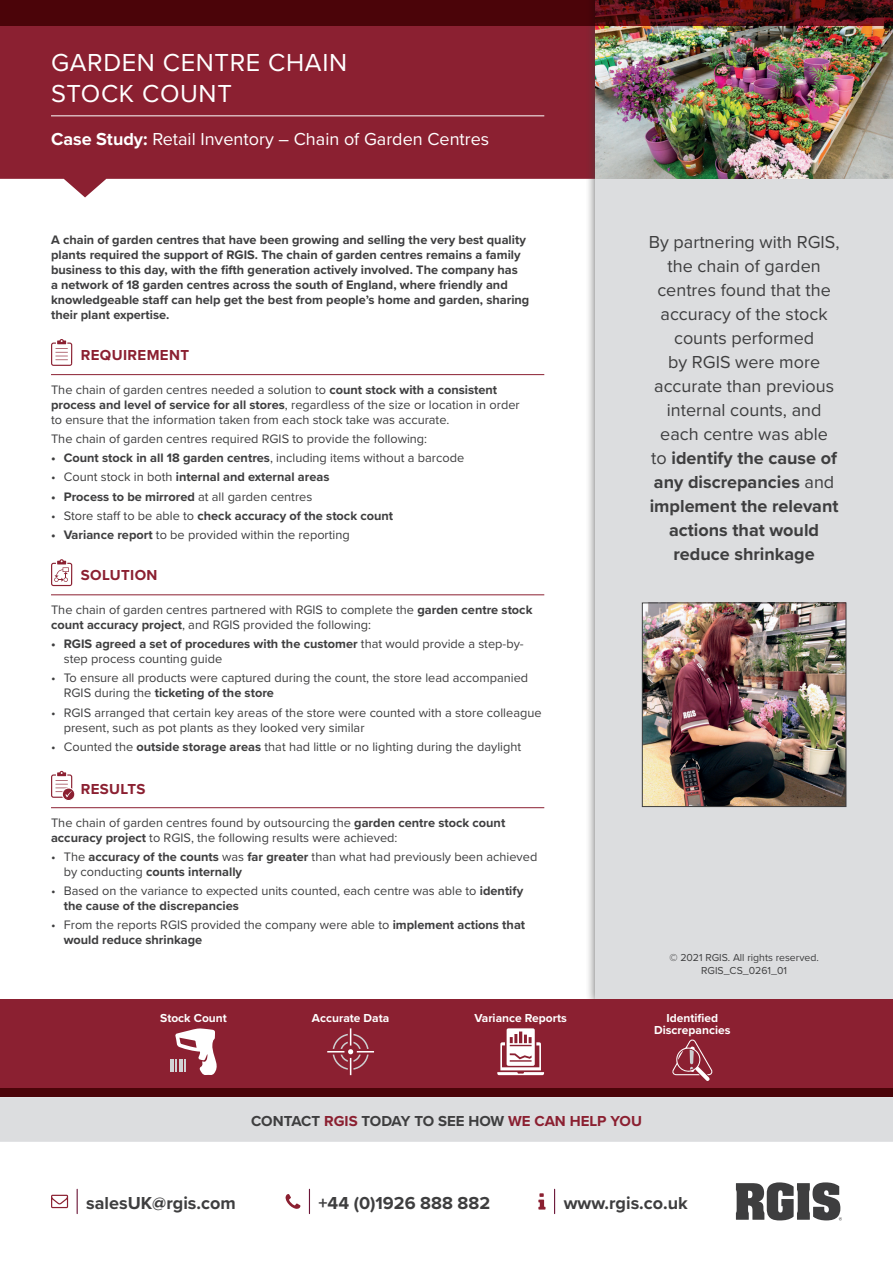
<style>
.page{position:relative;width:893px;height:1263px;background:#fff}
.page>*{position:absolute;margin:0;border:0;box-sizing:border-box;transform-origin:0 0}
.t1{font:25.5px/30.6px "Proxima Nova";letter-spacing:.025em;color:#fff}
.t2{font:18px/24px "Proxima Nova";color:#3e3e3f;text-align:center}
.t3{font:700 18px "Proxima Nova";color:#3e3e3f}
.t4{font:18px "Proxima Nova";color:#fff}
.t5{font:700 15px "Proxima Nova";color:#3e3e3f}
.t6{font:700 15px "Proxima Nova";letter-spacing:.025em;color:#8b2031}
.t7{font:12.75px/15px "Proxima Nova";color:#3e3e3f}
.t8{font:700 12.75px/15px "Proxima Nova";color:#3e3e3f}
.t9{font:700 12px/12px "Proxima Nova";color:#fff;text-align:center}
.t10{font:10.5px/12.6px "Proxima Nova";color:#3e3e3f;text-align:center}
.s1{font-weight:700}
.s2{font-weight:400}
.s3{color:#8b2031}
</style>
<div class="page">
<svg style="left:554px;top:1189px;width:1px;height:24px"></svg>
<svg style="left:538px;top:1193px;width:7px;height:16px"></svg>
<svg style="left:77px;top:1189px;width:1px;height:24px"></svg>
<svg style="left:51px;top:1195px;width:17px;height:13px"></svg>
<svg style="left:309px;top:1189px;width:1px;height:24px"></svg>
<svg style="left:286px;top:1194px;width:14px;height:15px"></svg>
<svg style="left:736px;top:1182px;width:106px;height:38px"></svg>
<div style="left:0;top:1097px;width:893px;height:45px;background:#dcdddf"></div>
<svg style="left:0;top:26px;width:585px;height:171px;background:#973746"></svg>
<div style="left:585px;top:0;width:308px;height:1010px;background:#3e3e3f;opacity:.75"></div>
<div style="left:595px;top:0;width:298px;height:1001px;background:#dcdddf"></div>
<hr style="left:51px;top:116px;width:493px;height:1px;background:#fff">
<div style="left:0;top:999px;width:893px;height:98px;background:#8b2031"></div>
<img style="left:595px;top:26px;width:298px;height:153px">
<hr style="left:51px;top:374px;width:493px;height:1px;background:#8b2031">
<hr style="left:51px;top:595px;width:493px;height:1px;background:#8b2031">
<hr style="left:51px;top:807px;width:493px;height:1px;background:#8b2031">
<svg style="left:51px;top:339px;width:22px;height:27px"></svg>
<svg style="left:51px;top:559px;width:22px;height:27px"></svg>
<svg style="left:51px;top:771px;width:24px;height:29px"></svg>
<img style="left:644px;top:605px;width:200px;height:200px">
<div style="left:642px;top:603px;width:204px;height:204px;border:1px solid #3e3e3f"></div>
<svg style="left:0;top:0;width:893px;height:26px;background:#49070b"></svg>
<div style="left:0;top:1089px;width:893px;height:8px;background:#4b0409"></div>
<svg style="left:170px;top:1028px;width:47px;height:47px"></svg>
<svg style="left:497px;top:1028px;width:47px;height:47px"></svg>
<svg style="left:327px;top:1028px;width:47px;height:47px"></svg>
<svg style="left:672px;top:1039px;width:41px;height:42px"></svg>
<h1 class="t1" style="left:51px;top:46px;width:298px">GARDEN CENTRE CHAIN<br>STOCK COUNT</h1>
<h2 class="t4" style="left:51px;top:125px;width:440px"><span class="s1">Case Study:</span> Retail Inventory – Chain of Garden Centres</h2>
<p class="t8" style="left:51px;top:232px;width:480px">A chain of garden centres that have been growing and selling the very best quality plants required the support of RGIS. The chain of garden centres remains a family business to this day, with the fifth generation actively involved. The company has<br>a network of 18 garden centres across the south of England, where friendly and knowledgeable staff can help get the best from people’s home and garden, sharing their plant expertise.</p>
<p class="t6" style="left:81px;top:344px;width:110px">REQUIREMENT</p>
<p class="t7" style="left:51px;top:381px;width:470px">The chain of garden centres needed a solution to <span class="s1">count stock with a consistent process and level of service for all stores</span>, regardless of the size or location in order to ensure that the information taken from each stock take was accurate.</p>
<p class="t7" style="left:51px;top:431px;width:378px">The chain of garden centres required RGIS to provide the following:</p>
<p class="t8" style="left:51px;top:450px;width:415px">• Count stock in all 18 garden centres<span class="s2">, including items without a barcode</span></p>
<p class="t8" style="left:51px;top:469px;width:280px"><span class="s2">• Count stock in both</span> internal and external areas</p>
<p class="t8" style="left:51px;top:489px;width:263px">• Process to be mirrored <span class="s2">at all garden centres</span></p>
<p class="t8" style="left:51px;top:508px;width:344px"><span class="s2">• Store staff to be able to</span> check accuracy of the stock count</p>
<p class="t7" style="left:51px;top:527px;width:300px"><span class="s1">• Variance report</span> to be provided within the reporting</p>
<p class="t6" style="left:81px;top:564px;width:78px">SOLUTION</p>
<p class="t7" style="left:51px;top:601px;width:483px">The chain of garden centres partnered with RGIS to complete the <span class="s1">garden centre stock count accuracy project</span>, and RGIS provided the following:</p>
<p class="t7" style="left:64px;top:636px;width:461px;text-indent:-13px"><span class="s1">• RGIS agreed a set of procedures with the customer</span> that would provide a step-by&shy;step process counting guide</p>
<p class="t7" style="left:64px;top:670px;width:466px;text-indent:-13px">• To ensure all products were captured during the count, the store lead accompanied<br>RGIS during the <span class="s1">ticketing of the store</span></p>
<p class="t7" style="left:64px;top:704px;width:479px;text-indent:-13px">• RGIS arranged that certain key areas of the store were counted with a store colleague present, such as pot plants as they looked very similar</p>
<p class="t7" style="left:51px;top:738px;width:472px">• Counted the <span class="s1">outside storage areas</span> that had little or no lighting during the daylight</p>
<p class="t6" style="left:81px;top:777px;width:66px">RESULTS</p>
<p class="t7" style="left:51px;top:814px;width:456px">The chain of garden centres found by outsourcing the <span class="s1">garden centre stock count accuracy project</span> to RGIS, the following results were achieved:</p>
<p class="t7" style="left:64px;top:849px;width:475px;text-indent:-13px">• The <span class="s1">accuracy of the counts</span> was <span class="s1">far greater</span> than what had previously been achieved by conducting <span class="s1">counts internally</span></p>
<p class="t7" style="left:64px;top:883px;width:461px;text-indent:-13px">• Based on the variance to expected units counted, each centre was able to <span class="s1">identify the cause of the discrepancies</span></p>
<p class="t7" style="left:64px;top:917px;width:463px;text-indent:-13px">• From the reports RGIS provided the company were able to <span class="s1">implement actions that would reduce shrinkage</span></p>
<p class="t2" style="left:649px;top:229px;width:192px">By partnering with RGIS, the chain of garden centres found that the accuracy of the stock counts performed<br>by RGIS were more accurate than previous internal counts, and each centre was able<br>to <span class="s1">identify the cause of any discrepancies</span> and <span class="s1">implement the relevant actions that would reduce shrinkage</span></p>
<p class="t10" style="left:669px;top:951px;width:151px">© 2021 RGIS. All rights reserved.<br>RGIS_CS_0261_01</p>
<p class="t9" style="left:160px;top:1011px;width:68px">Stock Count</p>
<p class="t9" style="left:312px;top:1011px;width:79px">Accurate Data</p>
<p class="t9" style="left:474px;top:1011px;width:94px">Variance Reports</p>
<p class="t9" style="left:654px;top:1011px;width:78px">Identified<br>Discrepancies</p>
<p class="t5" style="left:251px;top:1110px;width:392px">CONTACT <span class="s3">RGIS</span> TODAY TO SEE HOW <span class="s3">WE CAN HELP YOU</span></p>
<h2 class="t3" style="left:86px;top:1189px;width:151px">salesUK@rgis.com</h2>
<h2 class="t3" style="left:319px;top:1189px;width:173px">+44 (0)1926 888 882</h2>
<h2 class="t3" style="left:564px;top:1189px;width:126px">www.rgis.co.uk</h2>
</div>
